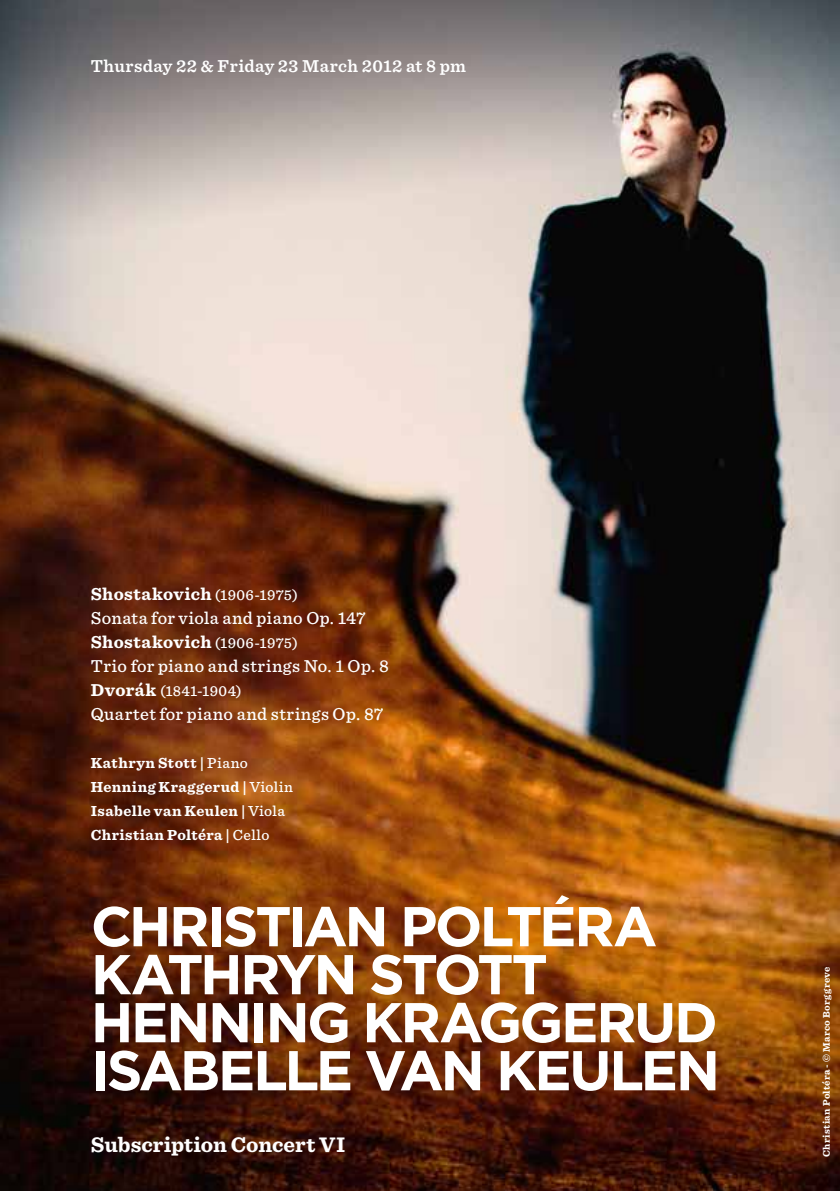
<style>
.page{position:relative;width:840px;height:1191px;background:#fff}
.page>*{position:absolute;margin:0;border:0;box-sizing:border-box;transform-origin:0 0}
.t1{font:700 56px/48px "Gotham";letter-spacing:-.05em;color:#fff}
.t2{font:700 22px "Sentinel";letter-spacing:.005em;color:#fff}
.t3{font:500 18px/24px "Sentinel";letter-spacing:.025em;color:#fff}
.t4{font:600 18px "Sentinel";letter-spacing:.02em;color:#fff}
.t5{font:700 15.2px/24px "Sentinel";letter-spacing:.03em;color:#fff}
.t6{font:500 15.2px "Sentinel";letter-spacing:.025em;color:#fff}
.t7{font:700 10px "Sentinel";letter-spacing:.035em;color:#fff}
.s1{font-weight:700}
.s2{font-size:15.2px}
.s3{font-weight:700;font-size:18px}
.s4{font-weight:500}
</style>
<div class="page">
<img style="left:0;top:0;width:839px;height:1191px">
<p class="t4" style="left:91px;top:52px;width:376px">Thursday 22 &amp; Friday 23 March 2012 at 8 pm</p>
<p class="t3" style="left:91px;top:581px;width:299px"><span class="s1">Shostakovich</span> <span class="s2">(1906-1975)<br></span>Sonata for viola and piano Op. 147<br><span class="s1">Shostakovich</span> <span class="s2">(1906-1975)<br></span>Trio for piano and strings No. 1 Op. 8</p>
<p class="t6" style="left:91px;top:679px;width:152px"><span class="s3">Dvorák</span> (1841-1904)</p>
<p class="t3" style="left:91px;top:701px;width:294px">Quartet for piano and strings Op. 87</p>
<p class="t5" style="left:91px;top:750px;width:204px">Kathryn Stott | <span class="s4">Piano<br></span>Henning Kraggerud | <span class="s4">Violin<br></span>Isabelle van Keulen | <span class="s4">Viola<br></span>Christian Poltéra | <span class="s4">Cello</span></p>
<h1 class="t1" style="left:91px;top:902px;width:630px">CHRISTIAN POLTÉRA<br>KATHRYN STOTT<br>HENNING KRAGGERUD<br>ISABELLE VAN KEULEN</h1>
<p class="t2" style="left:91px;top:1127px;width:256px">Subscription Concert VI</p>
<p class="t7" style="left:818px;top:1157px;width:192px;rotate:-90deg">Christian Poltéra - © Marco Borggreve</p>
</div>
